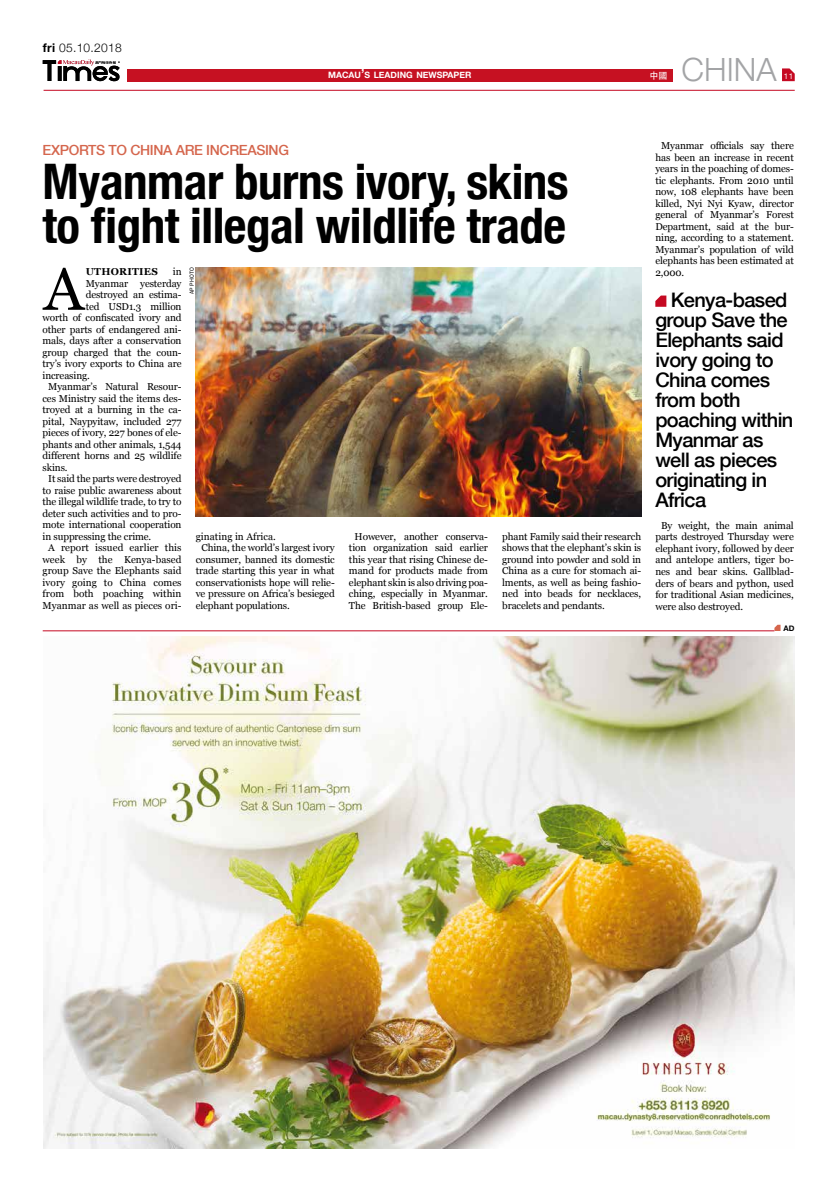
<style>
.page{position:relative;width:837px;height:1191px;background:#fff}
.page>*{position:absolute;margin:0;border:0;box-sizing:border-box;transform-origin:0 0}
.t1{font:59.8px "Georgia";color:#000}
.t2{font:700 condensed 49px/44px "Helvetica Neue";letter-spacing:-.01em;color:#000}
.t3{font:300 32px "Helvetica Neue";color:#a3a4a6}
.t4{font:500 20px/20px "Helvetica Neue";letter-spacing:-.03em;color:#000}
.t5{font:500 14px "Helvetica Neue";letter-spacing:-.025em;color:#d5664d}
.t6{font:300 12px "Helvetica Neue";letter-spacing:.025em;color:#000}
.t7{font:10px/11.5px "Georgia";letter-spacing:-.01em;color:#000;text-align:justify}
.t8{font:700 10px "Georgia";letter-spacing:.025em;color:#000}
.t9{font:9px "Adobe Heiti Std";color:#fff}
.t10{font:700 8.8px "Helvetica Neue";color:#fff}
.t11{font:8px "Helvetica Neue";color:#fff}
.t12{font:700 7.7px "Helvetica Neue";color:#000}
.t13{font:6px "Franklin Gothic";letter-spacing:.025em;color:#000}
.s1{font-weight:700}
.s2{font-size:12.5px}
</style>
<div class="page">
<div style="left:127px;top:69px;width:545px;height:12px;background:#c61122"></div>
<svg style="left:782px;top:68px;width:12px;height:13px"></svg>
<svg style="left:43px;top:59px;width:77px;height:22px"></svg>
<hr style="left:44px;top:90px;width:750px;height:1px;background:#c50922">
<hr style="left:43px;top:630px;width:731px;height:1px;background:#c50922">
<svg style="left:774px;top:625px;width:6px;height:6px"></svg>
<img style="left:44px;top:636px;width:750px;height:512px">
<svg style="left:655px;top:295px;width:11px;height:12px"></svg>
<img style="left:196px;top:268px;width:445px;height:248px">
<p class="t6" style="left:43px;top:38px;width:81px"><span class="s1">fri</span> 05.10.2018</p>
<p class="t10" style="left:328px;top:68px;width:145px">MACAU<span class="s2">’</span>S LEADING NEWSPAPER</p>
<p class="t9" style="left:649px;top:70px;width:19px">中國</p>
<h3 class="t3" style="left:681px;top:44px;width:96px">CHINA</h3>
<p class="t11" style="left:783px;top:70px;width:11px">11</p>
<h3 class="t5" style="left:43px;top:139px;width:46px">Exports</h3>
<h3 class="t5" style="left:108px;top:139px;width:182px">to China are increasi ng</h3>
<h2 class="t2" style="left:43px;top:156px;width:527px">Myanmar burns ivory, skins to fight illegal wildlife trade</h2>
<h1 class="t1" style="left:44px;top:245px;width:42px">A</h1>
<p class="t8" style="left:86px;top:264px;width:74px">UTHORITIES</p>
<p class="t7" style="left:173px;top:266px;width:10px">in</p>
<p class="t13" style="left:188px;top:294px;width:28px;rotate:-90deg">ap photo</p>
<p class="t7" style="left:86px;top:277px;width:97px">Myanmar yesterday</p>
<p class="t7" style="left:86px;top:289px;width:97px">destroyed an estima-</p>
<p class="t7" style="left:86px;top:300px;width:97px">ted USD1.3 million</p>
<p class="t7" style="left:43px;top:312px;width:140px">worth of confiscated ivory and</p>
<p class="t7" style="left:43px;top:323px;width:140px">other parts of endangered ani-</p>
<p class="t7" style="left:43px;top:335px;width:140px">mals, days after a conservation</p>
<p class="t7" style="left:43px;top:346px;width:140px">group charged that the coun-</p>
<p class="t7" style="left:43px;top:358px;width:140px">try’s ivory exports to China are</p>
<p class="t7" style="left:43px;top:369px;width:49px">increasing.</p>
<p class="t7" style="left:48px;top:381px;width:135px">Myanmar’s Natural Resour-</p>
<p class="t7" style="left:43px;top:392px;width:140px">ces Ministry said the items des-</p>
<p class="t7" style="left:43px;top:404px;width:140px">troyed at a burning in the ca-</p>
<p class="t7" style="left:43px;top:415px;width:140px">pital, Naypyitaw, included 277</p>
<p class="t7" style="left:43px;top:427px;width:140px">pieces of ivory, 227 bones of ele-</p>
<p class="t7" style="left:43px;top:438px;width:140px">phants and other animals, 1,544</p>
<p class="t7" style="left:43px;top:450px;width:140px">different horns and 25 wildlife</p>
<p class="t7" style="left:43px;top:461px;width:27px">skins.</p>
<p class="t7" style="left:48px;top:473px;width:135px">It said the parts were destroyed</p>
<p class="t7" style="left:43px;top:484px;width:140px">to raise public awareness about</p>
<p class="t7" style="left:43px;top:496px;width:140px">the illegal wildlife trade, to try to</p>
<p class="t7" style="left:43px;top:507px;width:140px">deter such activities and to pro-</p>
<p class="t7" style="left:43px;top:519px;width:140px">mote international cooperation</p>
<p class="t7" style="left:43px;top:530px;width:110px">in suppressing the crime.</p>
<p class="t7" style="left:48px;top:542px;width:135px">A report issued earlier this</p>
<p class="t7" style="left:43px;top:553px;width:140px">week by the Kenya-based</p>
<p class="t7" style="left:43px;top:565px;width:140px">group Save the Elephants said</p>
<p class="t7" style="left:43px;top:576px;width:140px">ivory going to China comes</p>
<p class="t7" style="left:43px;top:588px;width:140px">from both poaching within</p>
<p class="t7" style="left:43px;top:599px;width:140px">Myanmar as well as pieces ori-</p>
<p class="t7" style="left:196px;top:530px;width:82px">ginating in Africa.</p>
<p class="t7" style="left:201px;top:542px;width:135px">China, the world’s largest ivory</p>
<p class="t7" style="left:196px;top:553px;width:140px">consumer, banned its domestic</p>
<p class="t7" style="left:196px;top:565px;width:140px">trade starting this year in what</p>
<p class="t7" style="left:196px;top:576px;width:140px">conservationists hope will relie-</p>
<p class="t7" style="left:196px;top:588px;width:140px">ve pressure on Africa’s besieged</p>
<p class="t7" style="left:196px;top:599px;width:96px">elephant populations.</p>
<p class="t7" style="left:349px;top:530px;width:140px;text-align:center">However, another conserva&shy;tion organization said earlier this year that rising Chinese de&shy;mand for products made from elephant skin is also driving poa&shy;ching, especially in Myanmar.<br>The British-based group Ele-</p>
<p class="t7" style="left:502px;top:530px;width:140px">phant Family said their research shows that the elephant’s skin is ground into powder and sold in China as a cure for stomach ai&shy;lments, as well as being fashio&shy;ned into beads for necklaces, bracelets and pendants.</p>
<p class="t7" style="left:655px;top:140px;width:140px;text-indent:6px">Myanmar officials say there has been an increase in recent years in the poaching of domes&shy;tic elephants. From 2010 until now, 108 elephants have been killed, Nyi Nyi Kyaw, director general of Myanmar’s Forest Department, said at the bur&shy;ning, according to a statement.<br>Myanmar’s population of wild elephants has been estimated at 2,000.</p>
<h3 class="t4" style="left:655px;top:289px;width:139px;text-indent:15px">Kenya-based group Save the<br>Elephants said ivory going to<br>China comes from both poaching within<br>Myanmar as well as pieces originating in<br>Africa</h3>
<p class="t7" style="left:655px;top:519px;width:140px;text-indent:6px">By weight, the main animal parts destroyed Thursday were elephant ivory, followed by deer and antelope antlers, tiger bo&shy;nes and bear skins. Gallblad&shy;ders of bears and python, used for traditional Asian medicines, were also destroyed.</p>
<p class="t12" style="left:783px;top:622px;width:12px">AD</p>
</div>
